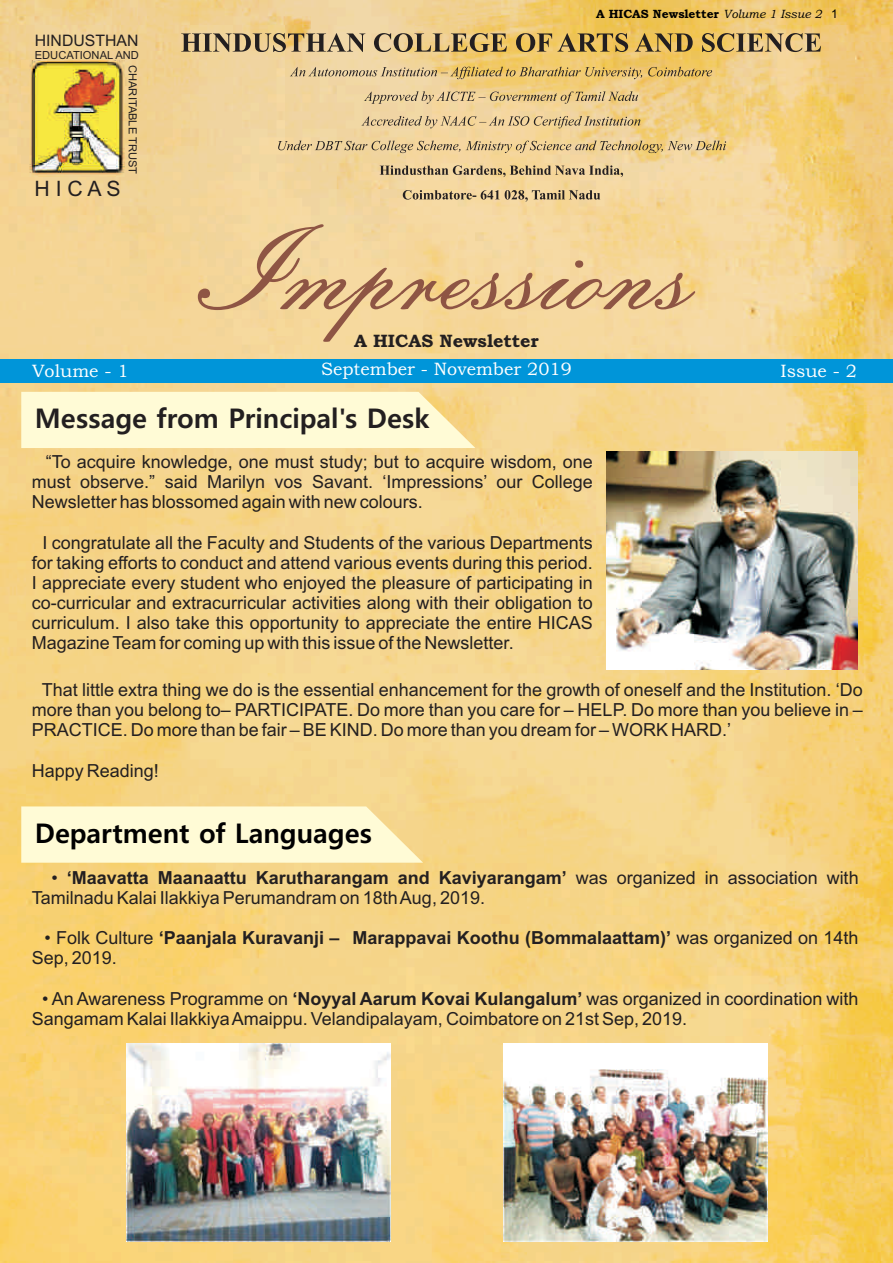
<style>
.page{position:relative;width:893px;height:1263px;background:#fff}
.page>*{position:absolute;margin:0;border:0;box-sizing:border-box;transform-origin:0 0}
.t1{font:116.25px "Embassy BT";color:#8e5544}
.t2{font:700 27px "Malgun Gothic";color:#231f20}
.t3{font:700 27px "Malgun Gothic";color:#000}
.t4{font:21.15px "Arial";color:#231f20}
.t5{font:18px/20.1px "Arial";color:#231f20;text-align:justify}
.t6{font:700 18px/20.1px "Arial";color:#231f20}
.t7{font:18px "Bookman Old Style";color:#fff}
.t8{font:18px "Bookman Old Style";color:#231f20}
.t9{font:15.75px "Arial";color:#231f20}
.t10{font:12px "Bookman Old Style";color:#000}
.t11{font:11.1px "Arial";color:#231f20}
.s1{font-style:italic}
.s2{font-family:"Arial"}
.s3{font-weight:700}
.s4{font-weight:400}
</style>
<div class="page">
<img style="left:0;top:0;width:893px;height:1263px">
<svg style="left:21px;top:806px;width:402px;height:57px;background:#fef7cf"></svg>
<img style="left:126px;top:1043px;width:264px;height:199px">
<img style="left:503px;top:1043px;width:265px;height:198px">
<div style="left:21px;top:392px;width:454px;height:56px;background:#fffbd6"></div>
<img style="left:606px;top:452px;width:251px;height:217px">
<div style="left:0;top:359px;width:893px;height:24px;background:#0095d9"></div>
<img style="left:22px;top:60px;width:107px;height:116px">
<svg style="left:181px;top:33px;width:640px;height:95px;background:#dcbe81"></svg>
<svg style="left:278px;top:140px;width:448px;height:62px;background:#e0c591"></svg>
<p class="t9" style="left:35px;top:34px;width:105px">HINDUSTHAN</p>
<p class="t11" style="left:35px;top:51px;width:106px">EDUCATIONAL AND</p>
<p class="t11" style="left:137px;top:65px;width:110px;rotate:90deg">CHARITABLE TRUST</p>
<p class="t4" style="left:34px;top:181px;width:88px">H I C A S</p>
<p class="t10" style="left:596px;top:9px;width:243px">A HICAS Newsletter <span class="s1">Volume 1 Issue 2</span> <span class="s2">1</span></p>
<h1 class="t1" style="left:200px;top:221px;width:491px">Impressions</h1>
<p class="t8" style="left:354px;top:334px;width:186px">A HICAS Newsletter</p>
<p class="t7" style="left:32px;top:364px;width:98px">Volume - 1</p>
<p class="t7" style="left:321px;top:362px;width:252px">September - November 2019</p>
<p class="t7" style="left:780px;top:364px;width:78px">Issue - 2</p>
<h2 class="t2" style="left:35px;top:406px;width:396px">Message from Principal's Desk</h2>
<p class="t5" style="left:32px;top:453px;width:563px;text-indent:14px">“To acquire knowledge, one must study; but to acquire wisdom, one must observe.” said Marilyn vos Savant. ‘Impressions’ our College Newsletter has blossomed again with new colours.</p>
<p class="t5" style="left:32px;top:534px;width:563px;text-indent:11px">I congratulate all the Faculty and Students of the various Departments for taking efforts to conduct and attend various events during this period.<br>I appreciate every student who enjoyed the pleasure of participating in co-curricular and extracurricular activities along with their obligation to curriculum. I also take this opportunity to appreciate the entire HICAS Magazine Team for coming up with this issue of the Newsletter.</p>
<p class="t5" style="left:32px;top:681px;width:833px;text-indent:10px">That little extra thing we do is the essential enhancement for the growth of oneself and the Institution. ‘Do more than you belong to– PARTICIPATE. Do more than you care for – HELP. Do more than you believe in – PRACTICE. Do more than be fair – BE KIND. Do more than you dream for – WORK HARD.’</p>
<p class="t5" style="left:32px;top:762px;width:129px">Happy Reading!</p>
<h2 class="t3" style="left:35px;top:821px;width:339px">Department of Languages</h2>
<p class="t5" style="left:32px;top:869px;width:828px;text-indent:20px">• <span class="s3">‘Maavatta Maanaattu Karutharangam and Kaviyarangam’</span> was organized in association with<br>Tamilnadu Kalai Ilakkiya Perumandram on 18th Aug, 2019.</p>
<p class="t6" style="left:32px;top:929px;width:828px;text-indent:13px"><span class="s4">• Folk Culture</span> ‘Paanjala Kuravanji – Marappavai Koothu (Bommalaattam)’ <span class="s4">was organized on 14th<br>Sep, 2019.</span></p>
<p class="t5" style="left:32px;top:990px;width:828px;text-indent:10px">• An Awareness Programme on <span class="s3">‘Noyyal Aarum Kovai Kulangalum’</span> was organized in coordination with<br>Sangamam Kalai Ilakkiya Amaippu. Velandipalayam, Coimbatore on 21st Sep, 2019.</p>
</div>
